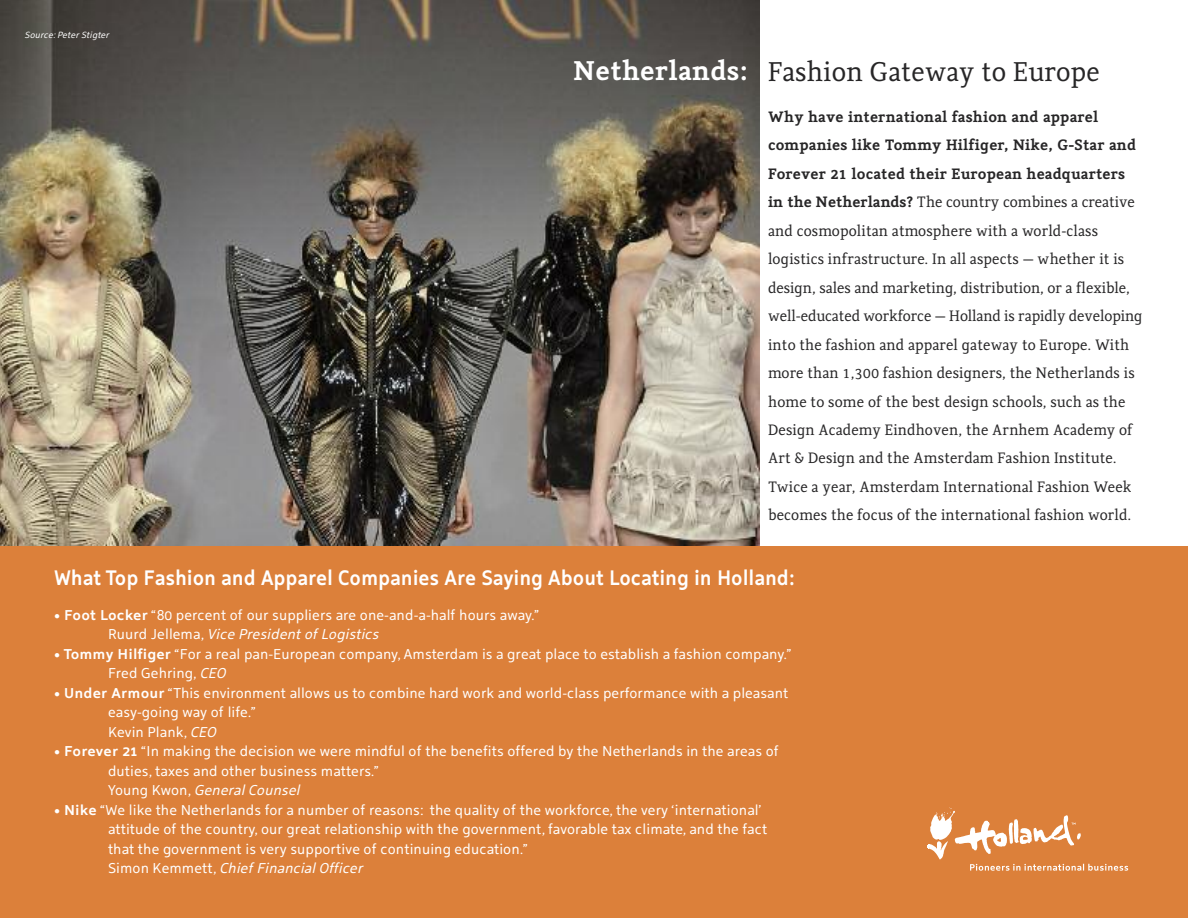
<style>
.page{position:relative;width:1188px;height:918px;background:#fff}
.page>*{position:absolute;margin:0;border:0;box-sizing:border-box;transform-origin:0 0}
.t1{font:27px "Holland Serif";color:#272627}
.t2{font:700 21px "Holland Sans";letter-spacing:-.01em;color:#fff;scale:.9 1}
.t3{font:15px/28.5px "Holland Serif";color:#272627}
.t4{font:14.25px/19.5px "Holland Sans";color:#fff}
.t5{font:italic 9px "Holland Sans";color:#fff}
.s1{font-weight:700;color:#fff}
.s2{font-weight:700}
.s3{font-style:italic}
</style>
<div class="page">
<img style="left:0;top:0;width:759px;height:547px">
<div style="left:0;top:547px;width:1188px;height:371px;background:#dc803a"></div>
<svg style="left:927px;top:808px;width:201px;height:63px"></svg>
<p class="t5" style="left:25px;top:28px;width:89px">Source: Peter Stigter</p>
<h1 class="t1" style="left:574px;top:51px;width:528px"><span class="s1">Netherlands:</span> Fashion Gateway to Europe</h1>
<p class="t3" style="left:768px;top:101px;width:376px"><span class="s2">Why have international fashion and apparel companies like Tommy Hilfiger, Nike, G-Star and Forever 21 located their European headquarters in the Netherlands?</span> The country combines a creative and cosmopolitan atmosphere with a world-class logistics infrastructure. In all aspects — whether it is design, sales and marketing, distribution, or a flexible, well-educated workforce — Holland is rapidly developing into the fashion and apparel gateway to Europe. With more than 1,300 fashion designers, the Netherlands is home to some of the best design schools, such as the Design Academy Eindhoven, the Arnhem Academy of Art &amp; Design and the Amsterdam Fashion Institute.<br>Twice a year, Amsterdam International Fashion Week becomes the focus of the international fashion world.</p>
<h2 class="t2" style="left:54px;top:561px;width:825px">What Top Fashion and Apparel Companies Are Saying About Locating in Holland:</h2>
<p class="t4" style="left:108px;top:604px;width:433px;text-indent:-54px"><span class="s2">• Foot Locker</span> “80 percent of our suppliers are one-and-a-half hours away.”<br>R u u rd J e l l e m a , <span class="s3">Vice President of Logistics</span></p>
<p class="t4" style="left:108px;top:643px;width:685px;text-indent:-54px"><span class="s2">• Tommy Hilfiger</span> “For a real pan-European company, Amsterdam is a great place to establish a fashion company.”<br>Fred Gehring, <span class="s3">CEO</span></p>
<p class="t4" style="left:108px;top:682px;width:682px;text-indent:-54px"><span class="s2">• Under Armour</span> “This environment allows us to combine hard work and world-class performance with a pleasant easy-going way of life.”<br>Kevin Plank, <span class="s3">CEO</span></p>
<p class="t4" style="left:108px;top:740px;width:672px;text-indent:-54px"><span class="s2">• Forever 21</span> “In making the decision we were mindful of the benefits offered by the Netherlands in the areas of duties, taxes and other business matters.”<br>Yo u n g Kw o n , <span class="s3">General Counsel</span></p>
<p class="t4" style="left:108px;top:799px;width:661px;text-indent:-54px"><span class="s2">• Nike</span> “We like the Netherlands for a number of reasons: the quality of the workforce, the very ‘international’ attitude of the country, our great relationship with the government, favorable tax climate, and the fact that the government is very supportive of continuing education.”<br>S i m o n Ke m m ett , <span class="s3">Chief Financial Officer</span></p>
</div>
